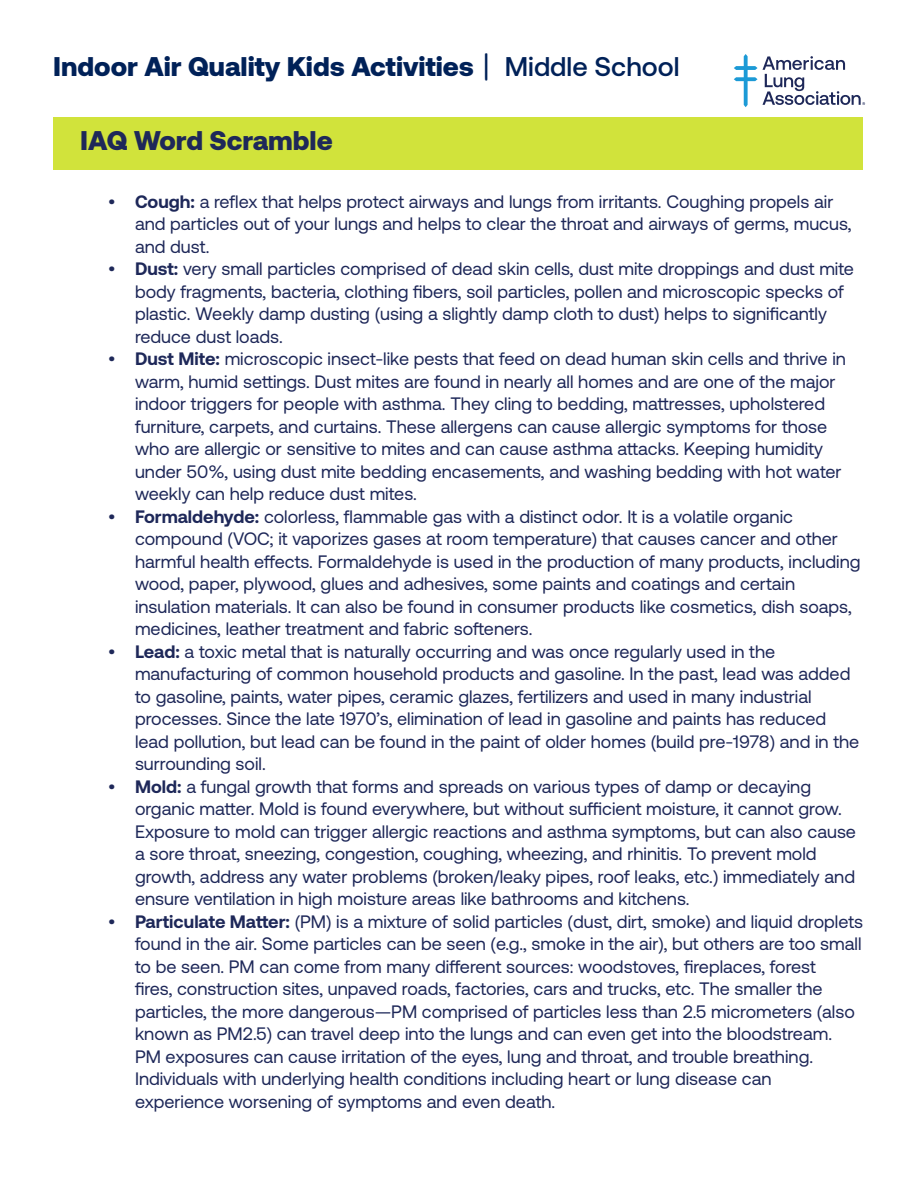
<style>
.page{position:relative;width:918px;height:1188px;background:#fff}
.page>*{position:absolute;margin:0;border:0;box-sizing:border-box;transform-origin:0 0}
.t1{font:900 27px "Aeonik";color:#002158}
.t2{font:900 27px "Aeonik";color:#1e2859}
.t3{font:18px/22.5px "Aeonik";color:#1e2859}
.s1{font-family:"Comic Sans MS";font-weight:400}
.s2{font-weight:500}
.s3{font-weight:700}
</style>
<div class="page">
<div style="left:53px;top:117px;width:810px;height:53px;background:#d1e33b"></div>
<svg style="left:734px;top:54px;width:131px;height:53px"></svg>
<h1 class="t1" style="left:53px;top:50px;width:628px">Indoor Air Quality Kids Activities <span class="s1">|</span> <span class="s2">Middle School</span></h1>
<h1 class="t2" style="left:80px;top:125px;width:254px">IAQ Word Scramble</h1>
<p class="t3" style="left:135px;top:190px;width:718px;text-indent:-27px">• <span class="s3">Cough:</span> a reflex that helps protect airways and lungs from irritants. Coughing propels air and particles out of your lungs and helps to clear the throat and airways of germs, mucus, and dust.</p>
<p class="t3" style="left:135px;top:258px;width:721px;text-indent:-27px">• <span class="s3">Dust:</span> very small particles comprised of dead skin cells, dust mite droppings and dust mite body fragments, bacteria, clothing fibers, soil particles, pollen and microscopic specks of plastic. Weekly damp dusting (using a slightly damp cloth to dust) helps to significantly reduce dust loads.</p>
<p class="t3" style="left:135px;top:348px;width:712px;text-indent:-27px">• <span class="s3">Dust Mite:</span> microscopic insect-like pests that feed on dead human skin cells and thrive in warm, humid settings. Dust mites are found in nearly all homes and are one of the major indoor triggers for people with asthma. They cling to bedding, mattresses, upholstered furniture, carpets, and curtains. These allergens can cause allergic symptoms for those who are allergic or sensitive to mites and can cause asthma attacks. Keeping humidity under 50%, using dust mite bedding encasements, and washing bedding with hot water weekly can help reduce dust mites.</p>
<p class="t3" style="left:135px;top:505px;width:727px;text-indent:-27px">• <span class="s3">Formaldehyde:</span> colorless, flammable gas with a distinct odor. It is a volatile organic compound (VOC; it vaporizes gases at room temperature) that causes cancer and other harmful health effects. Formaldehyde is used in the production of many products, including wood, paper, plywood, glues and adhesives, some paints and coatings and certain insulation materials. It can also be found in consumer products like cosmetics, dish soaps, medicines, leather treatment and fabric softeners.</p>
<p class="t3" style="left:135px;top:640px;width:726px;text-indent:-27px">• <span class="s3">Lead:</span> a toxic metal that is naturally occurring and was once regularly used in the manufacturing of common household products and gasoline. In the past, lead was added to gasoline, paints, water pipes, ceramic glazes, fertilizers and used in many industrial processes. Since the late 1970’s, elimination of lead in gasoline and paints has reduced lead pollution, but lead can be found in the paint of older homes (build pre-1978) and in the surrounding soil.</p>
<p class="t3" style="left:135px;top:775px;width:723px;text-indent:-27px">• <span class="s3">Mold:</span> a fungal growth that forms and spreads on various types of damp or decaying organic matter. Mold is found everywhere, but without sufficient moisture, it cannot grow.<br>Exposure to mold can trigger allergic reactions and asthma symptoms, but can also cause a sore throat, sneezing, congestion, coughing, wheezing, and rhinitis. To prevent mold growth, address any water problems (broken/leaky pipes, roof leaks, etc.) immediately and ensure ventilation in high moisture areas like bathrooms and kitchens.</p>
<p class="t3" style="left:135px;top:910px;width:730px;text-indent:-27px">• <span class="s3">Particulate Matter:</span> (PM) is a mixture of solid particles (dust, dirt, smoke) and liquid droplets found in the air. Some particles can be seen (e.g., smoke in the air), but others are too small to be seen. PM can come from many different sources: woodstoves, fireplaces, forest<br>fires, construction sites, unpaved roads, factories, cars and trucks, etc. The smaller the particles, the more dangerous—PM comprised of particles less than 2.5 micrometers (also known as PM2.5) can travel deep into the lungs and can even get into the bloodstream.<br>PM exposures can cause irritation of the eyes, lung and throat, and trouble breathing.<br>Individuals with underlying health conditions including heart or lung disease can experience worsening of symptoms and even death.</p>
</div>
